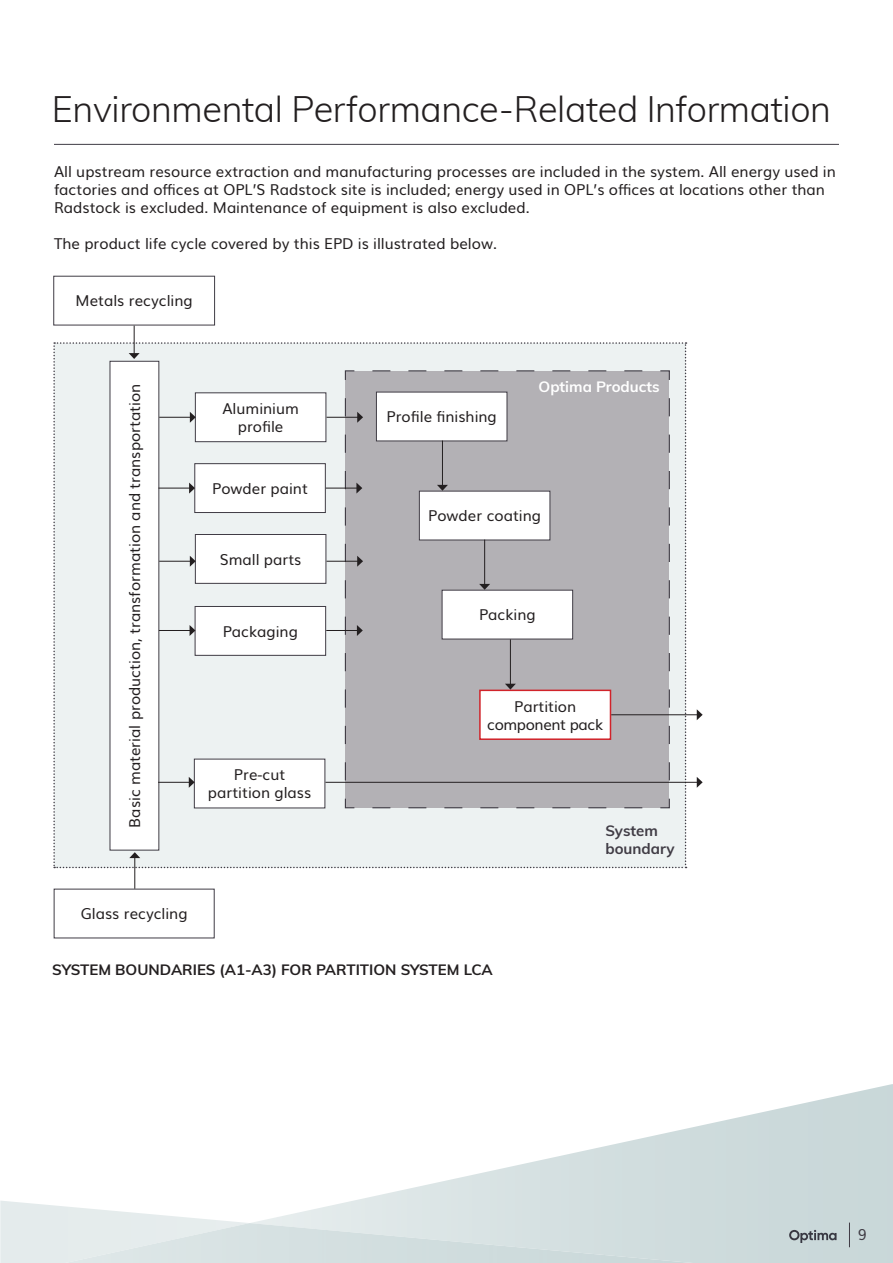
<style>
.page{position:relative;width:893px;height:1263px;background:#fff}
.page>*{position:absolute;margin:0;border:0;box-sizing:border-box;transform-origin:0 0}
.t1{font:300 36px "Muli";letter-spacing:-.01em;color:#231f20}
.t2{font:15px/18px "Muli";color:#231f20;text-align:center}
.t3{font:700 15px "Muli";color:#231f20}
.t4{font:15px/18px "Muli";letter-spacing:-.025em;color:#231f20;text-align:center}
.t5{font:700 15px "Muli";color:#fff}
.t6{font:700 15px/18px "Muli";color:#403c45}
.t7{font:15px "Muli";color:#403c45}
</style>
<div class="page">
<img style="left:252px;top:1084px;width:641px;height:179px">
<img style="left:2px;top:1223px;width:885px;height:40px">
<svg style="left:849px;top:1222px;width:1px;height:25px"></svg>
<hr style="left:54px;top:144px;width:785px;height:1px;background:#403c45">
<svg style="left:789px;top:1230px;width:47px;height:13px"></svg>
<div style="left:53px;top:276px;width:162px;height:49px;border:1px solid #403c45"></div>
<hr style="left:134px;top:857px;width:1px;height:32px;background:#231f20">
<hr style="left:325px;top:782px;width:373px;height:1px;background:#231f20">
<svg style="left:697px;top:777px;width:6px;height:11px"></svg>
<svg style="left:53px;top:326px;width:633px;height:542px"></svg>
<hr style="left:611px;top:714px;width:87px;height:1px;background:#231f20">
<svg style="left:697px;top:709px;width:6px;height:11px"></svg>
<p class="t1" style="left:52px;top:83px;width:781px">Environmental Performance-Related Information</p>
<p class="t2" style="left:54px;top:162px;width:783px;text-align:left">All upstream resource extraction and manufacturing processes are included in the system. All energy used in factories and offices at OPL’S Radstock site is included; energy used in OPL’s offices at locations other than<br>Radstock is excluded. Maintenance of equipment is also excluded.</p>
<p class="t2" style="left:54px;top:234px;width:444px">The product life cycle covered by this EPD is illustrated below.</p>
<p class="t2" style="left:76px;top:291px;width:119px">Metals recycling</p>
<p class="t2" style="left:125px;top:828px;width:445px;rotate:-90deg">Basic material production, transformation and transportation</p>
<p class="t2" style="left:222px;top:398px;width:78px">Aluminium profile</p>
<p class="t2" style="left:212px;top:478px;width:97px">Powder paint</p>
<p class="t2" style="left:220px;top:549px;width:83px">Small parts</p>
<p class="t2" style="left:223px;top:621px;width:77px">Packaging</p>
<p class="t2" style="left:208px;top:765px;width:105px">Pre-cut partition glass</p>
<p class="t2" style="left:81px;top:904px;width:108px">Glass recycling</p>
<p class="t2" style="left:387px;top:407px;width:112px">Profile finishing</p>
<p class="t5" style="left:539px;top:376px;width:122px">Optima Products</p>
<p class="t2" style="left:428px;top:506px;width:114px">Powder coating</p>
<p class="t2" style="left:479px;top:605px;width:58px">Packing</p>
<p class="t4" style="left:487px;top:696px;width:117px">Partition component pack</p>
<p class="t6" style="left:605px;top:820px;width:71px">System boundary</p>
<p class="t3" style="left:52px;top:958px;width:442px">SYSTEM BOUNDARIES (A1-A3) FOR PARTITION SYSTEM LCA</p>
<p class="t7" style="left:858px;top:1222px;width:11px">9</p>
</div>
